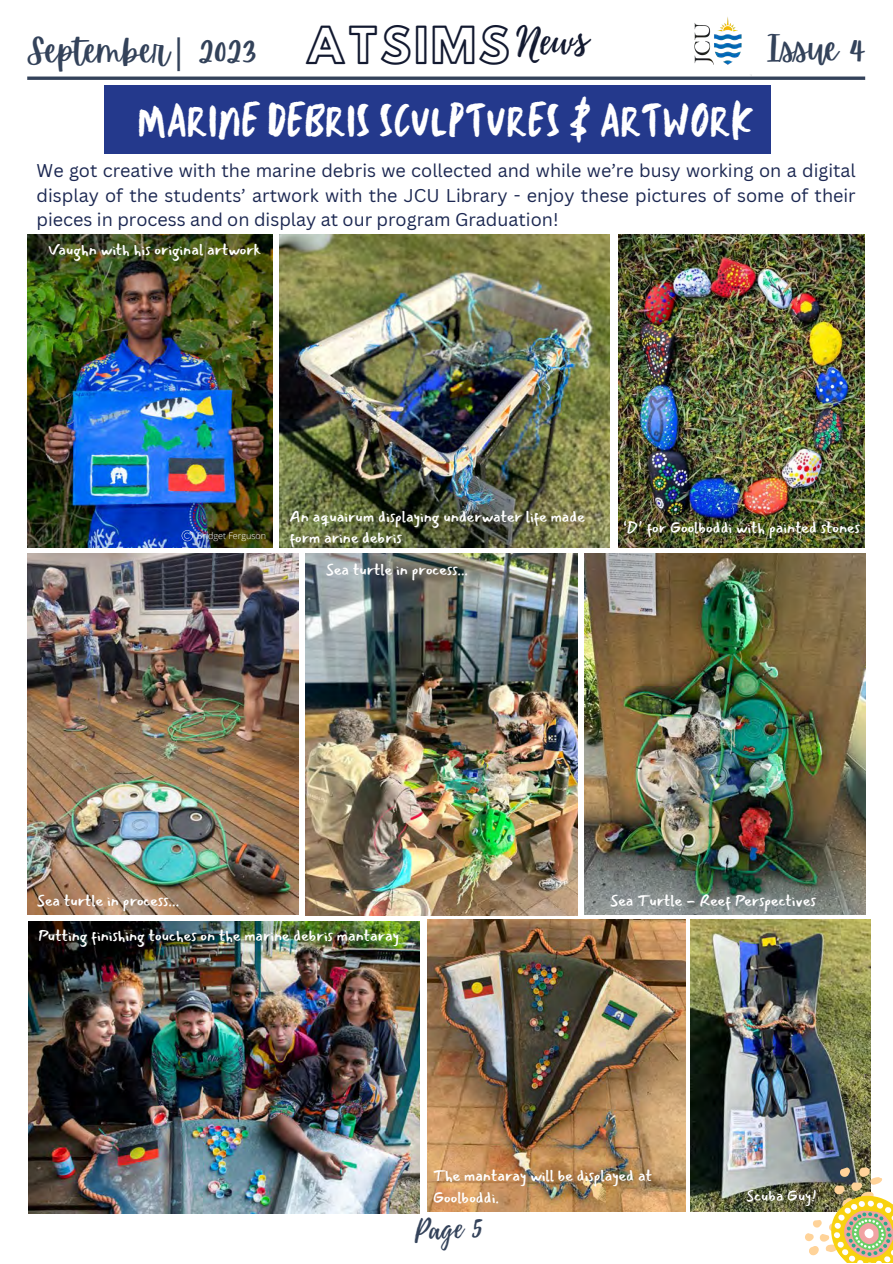
<style>
.page{position:relative;width:893px;height:1264px;background:#fff}
.page>*{position:absolute;margin:0;border:0;box-sizing:border-box;transform-origin:0 0}
.t1{font:48.15px "TC Milo Regular";letter-spacing:.015em;color:#fff}
.t2{font:43.95px "Hussar Ekologiczne 1";letter-spacing:.06em;color:#121930}
.t3{font:39.45px "Playlist Script";color:#121930}
.t4{font:33.75px "Apricots";color:#33425a}
.t5{font:29.25px "Playlist Script";color:#33425a}
.t6{font:18px/24.8px "Canva Sans";color:#1c2852;text-align:justify}
.t7{font:15.75px/21.3px "Mansalva";color:#fff}
.t8{font:15.3px "Mansalva";color:#fff}
.t9{font:300 9px "Open Sans";color:#fff}
.s1{font-family:"Noto Sans"}
</style>
<div class="page">
<svg style="left:27px;top:76px;width:838px;height:4px;background:#505d72"></svg>
<img style="left:683px;top:17px;width:69px;height:60px">
<div style="left:104px;top:85px;width:666px;height:69px;background:#24398c"></div>
<img style="left:28px;top:921px;width:391px;height:292px">
<img style="left:27px;top:553px;width:271px;height:361px">
<img style="left:584px;top:553px;width:281px;height:361px">
<img style="left:305px;top:553px;width:272px;height:362px">
<img style="left:618px;top:235px;width:246px;height:312px">
<img style="left:27px;top:235px;width:245px;height:312px">
<img style="left:428px;top:919px;width:257px;height:292px">
<img style="left:691px;top:919px;width:179px;height:292px">
<img style="left:803px;top:1164px;width:89px;height:98px">
<img style="left:279px;top:235px;width:331px;height:312px">
<svg style="left:182px;top:530px;width:11px;height:11px"></svg>
<p class="t2" style="left:305px;top:28px;width:206px">ATSIMS</p>
<p class="t3" style="left:514px;top:15px;width:73px;rotate:-5deg">News</p>
<p class="t1" style="left:138px;top:88px;width:616px">MARINE DEBRIS SCULPTURES &amp; ARTWORK</p>
<p class="t6" style="left:37px;top:158px;width:820px">We got creative with the marine debris we collected and while we’re busy working on a digital display of the students’ artwork with the JCU Library - enjoy these pictures of some of their pieces in process and on display at our program Graduation!</p>
<p class="t4" style="left:27px;top:32px;width:231px">September<span class="s1">|</span> 2023</p>
<p class="t4" style="left:767px;top:29px;width:99px">Issue 4</p>
<p class="t7" style="left:48px;top:238px;width:214px">Vaughn with his original artwork</p>
<p class="t9" style="left:197px;top:529px;width:71px">Bridget Ferguson</p>
<p class="t7" style="left:289px;top:506px;width:297px">An aquairum displaying underwater life made form arine debris</p>
<p class="t7" style="left:326px;top:559px;width:144px">Sea turtle in process...</p>
<p class="t7" style="left:623px;top:516px;width:238px">‘D’ for Goolboddi with painted stones</p>
<p class="t7" style="left:37px;top:890px;width:144px">Sea turtle in process...</p>
<p class="t7" style="left:39px;top:924px;width:362px">Putting finishing touches on the marine debris mantaray</p>
<p class="t7" style="left:610px;top:890px;width:207px">Sea Turtle - Reef Perspectives</p>
<p class="t7" style="left:433px;top:1165px;width:220px">The mantaray will be displayed at<br>Goolboddi.</p>
<p class="t5" style="left:412px;top:1210px;width:70px;rotate:-5deg">Page 5</p>
<p class="t8" style="left:746px;top:1187px;width:72px">Scuba Guy!</p>
</div>
